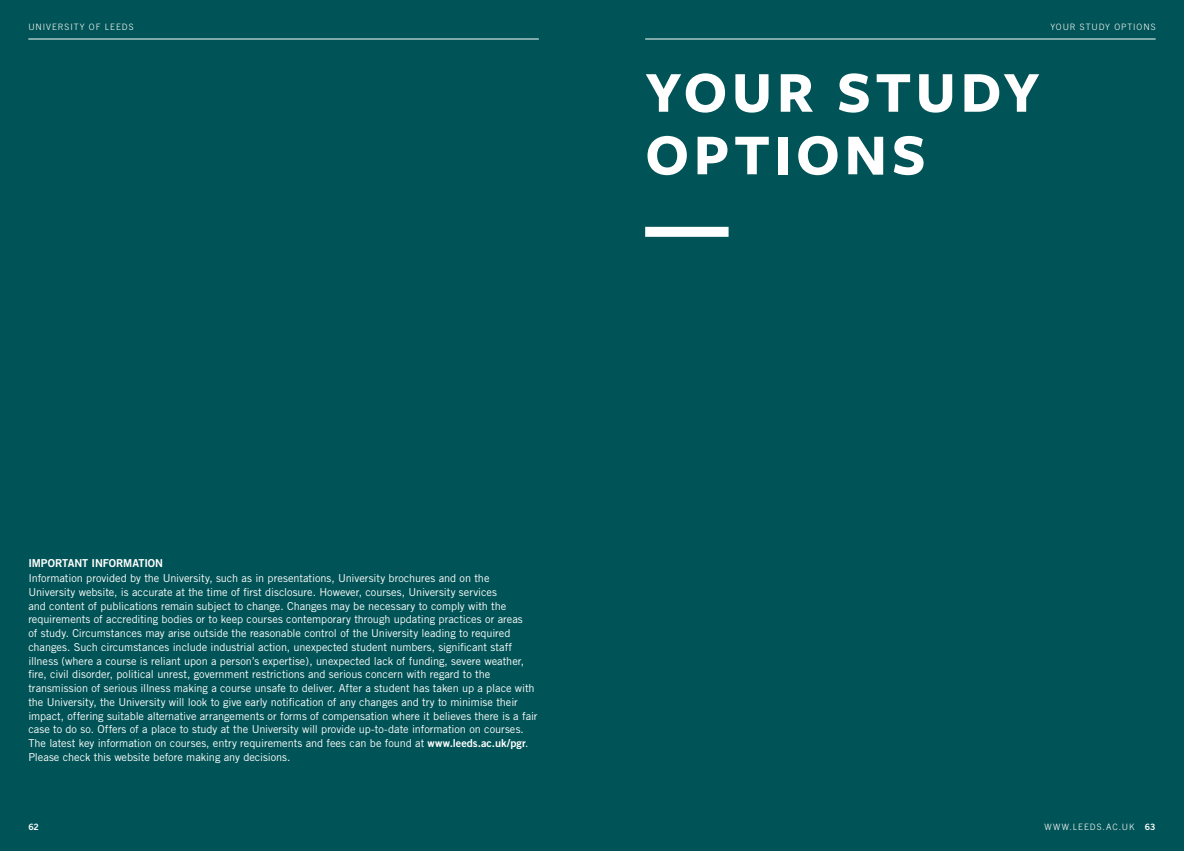
<style>
.page{position:relative;width:1184px;height:851px;background:#fff}
.page>*{position:absolute;margin:0;border:0;box-sizing:border-box;transform-origin:0 0}
.Heading1__dividers{font:700 60px/62.5px "Freight Sans Pro";letter-spacing:.075em;color:#fff}
.Disclaimer_copy{font:11px/13.8px "Trade Gothic";letter-spacing:-.005em;color:#fff}
.Important_Informatio{font:11px "Trade Gothic Bold Two";letter-spacing:-.005em;color:#fff}
.Running_Footer___Rec{font:300 8.75px "Trade Gothic";letter-spacing:.115em;color:#fff}
.Running_Head___Verso{font:300 8.75px "Trade Gothic";letter-spacing:.11em;color:#fff}
.Running_Head___Recto{font:300 8.75px "Trade Gothic";letter-spacing:.105em;color:#fff}
.Running_Footer___Ver{font:8.75px "Trade Gothic Bold Two";color:#fff}
.s1{font-family:"Trade Gothic Bold Two"}
.s2{font-family:"Trade Gothic Bold Two";font-weight:400}
</style>
<div class="page">
<div style="left:0;top:0;width:1183px;height:850px;background:#005356"></div>
<div style="left:645px;top:227px;width:83px;height:10px;background:#fff"></div>
<hr style="left:645px;top:39px;width:510px;height:1px;background:#fff">
<hr style="left:28px;top:39px;width:511px;height:1px;background:#fff">
<p class="Running_Head___Verso" style="left:28px;top:22px;width:107px">UNIVERSITY OF LEEDS</p>
<p class="Running_Head___Recto" style="left:1050px;top:22px;width:107px">YOUR STUDY OPTIONS</p>
<p class="Heading1__dividers" style="left:645px;top:59px;width:396px">YOUR STUDY<br>OPTIONS</p>
<p class="Important_Informatio" style="left:28px;top:555px;width:136px">IMPORTANT INFORMATION</p>
<p class="Disclaimer_copy" style="left:28px;top:571px;width:510px">Information provided by the University, such as in presentations, University brochures and on the University website, is accurate at the time of first disclosure. However, courses, University services<br>and content of publications remain subject to change. Changes may be necessary to comply with the requirements of accrediting bodies or to keep courses contemporary through updating practices or areas<br>of study. Circumstances may arise outside the reasonable control of the University leading to required changes. Such circumstances include industrial action, unexpected student numbers, significant staff illness (where a course is reliant upon a person’s expertise), unexpected lack of funding, severe weather, fire, civil disorder, political unrest, government restrictions and serious concern with regard to the transmission of serious illness making a course unsafe to deliver. After a student has taken up a place with the University, the University will look to give early notification of any changes and try to minimise their impact, offering suitable alternative arrangements or forms of compensation where it believes there is a fair case to do so. Offers of a place to study at the University will provide up-to-date information on courses.<br>The latest key information on courses, entry requirements and fees can be found at <span class="s1">www.leeds.ac.uk/pgr</span>.<br>Please check this website before making any decisions.</p>
<p class="Running_Footer___Ver" style="left:28px;top:821px;width:12px">62</p>
<p class="Running_Footer___Rec" style="left:1044px;top:821px;width:113px">WWW.LEEDS.AC.UK <span class="s2">63</span></p>
</div>
